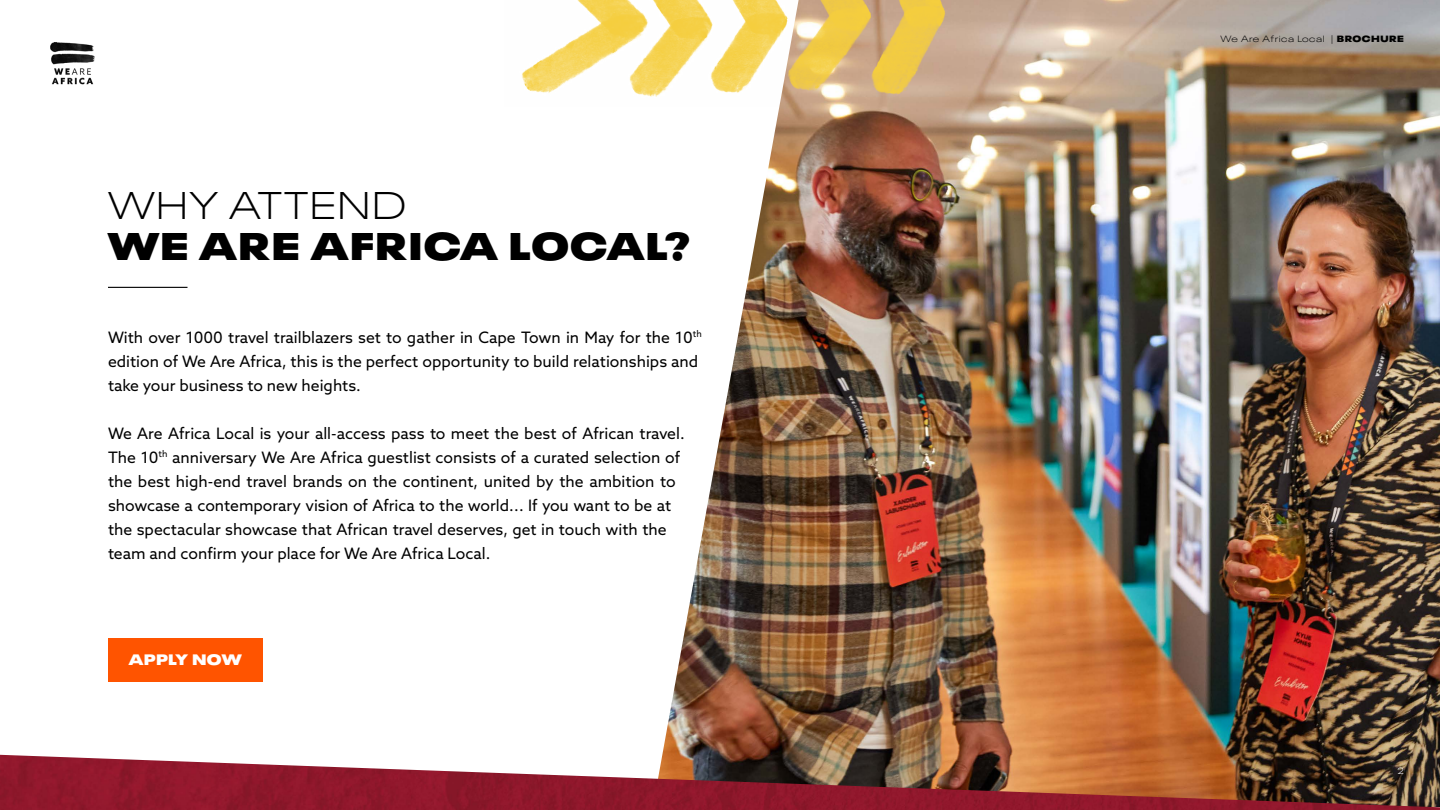
<style>
.page{position:relative;width:1440px;height:810px;background:#fff}
.page>*{position:absolute;margin:0;border:0;box-sizing:border-box;transform-origin:0 0}
.t1{font:900 expanded 38.25px "Neue Plak";letter-spacing:.03em;color:#000}
.t2{font:300 expanded 38.25px "Neue Plak";letter-spacing:.03em;color:#000}
.t3{font:15.75px/24px "Azo Sans";color:#000}
.t4{font:900 expanded 15px "Neue Plak";letter-spacing:.025em;color:#fff}
.t5{font:300 expanded 9px "Neue Plak";letter-spacing:.06em;color:#000}
.t6{font:300 expanded 9px "Neue Plak";color:#fff}
.s1{font-weight:900}
</style>
<div class="page">
<img style="left:799px;top:0;width:641px;height:755px">
<svg style="left:0;top:106px;width:799px;height:649px"></svg>
<img style="left:50px;top:42px;width:45px;height:43px">
<img style="left:522px;top:0;width:452px;height:106px">
<hr style="left:108px;top:287px;width:80px;height:1px;background:#000">
<div style="left:108px;top:638px;width:154px;height:44px;background:#ff5400"></div>
<img style="left:0;top:755px;width:1440px;height:55px">
<p class="t2" style="left:108px;top:175px;width:300px">WHY ATTEND</p>
<p class="t1" style="left:108px;top:213px;width:584px">WE ARE AFRICA LOCAL?</p>
<p class="t3" style="left:108px;top:325px;width:596px">With over 1000 travel trailblazers set to gather in Cape Town in May for the 10<sup>th </sup>edition of We Are Africa, this is the perfect opportunity to build relationships and take your business to new heights.</p>
<p class="t3" style="left:108px;top:421px;width:578px">We Are Africa Local is your all-access pass to meet the best of African travel.<br>The 10<sup>th</sup> anniversary We Are Africa guestlist consists of a curated selection of the best high-end travel brands on the continent, united by the ambition to showcase a contemporary vision of Africa to the world... If you want to be at the spectacular showcase that African travel deserves, get in touch with the team and confirm your place for We Are Africa Local.</p>
<p class="t4" style="left:129px;top:646px;width:114px">APPLY NOW</p>
<p class="t5" style="left:1221px;top:32px;width:185px">We Are Africa Local | <span class="s1">BROCHURE</span></p>
<p class="t6" style="left:1398px;top:764px;width:8px">2</p>
</div>
